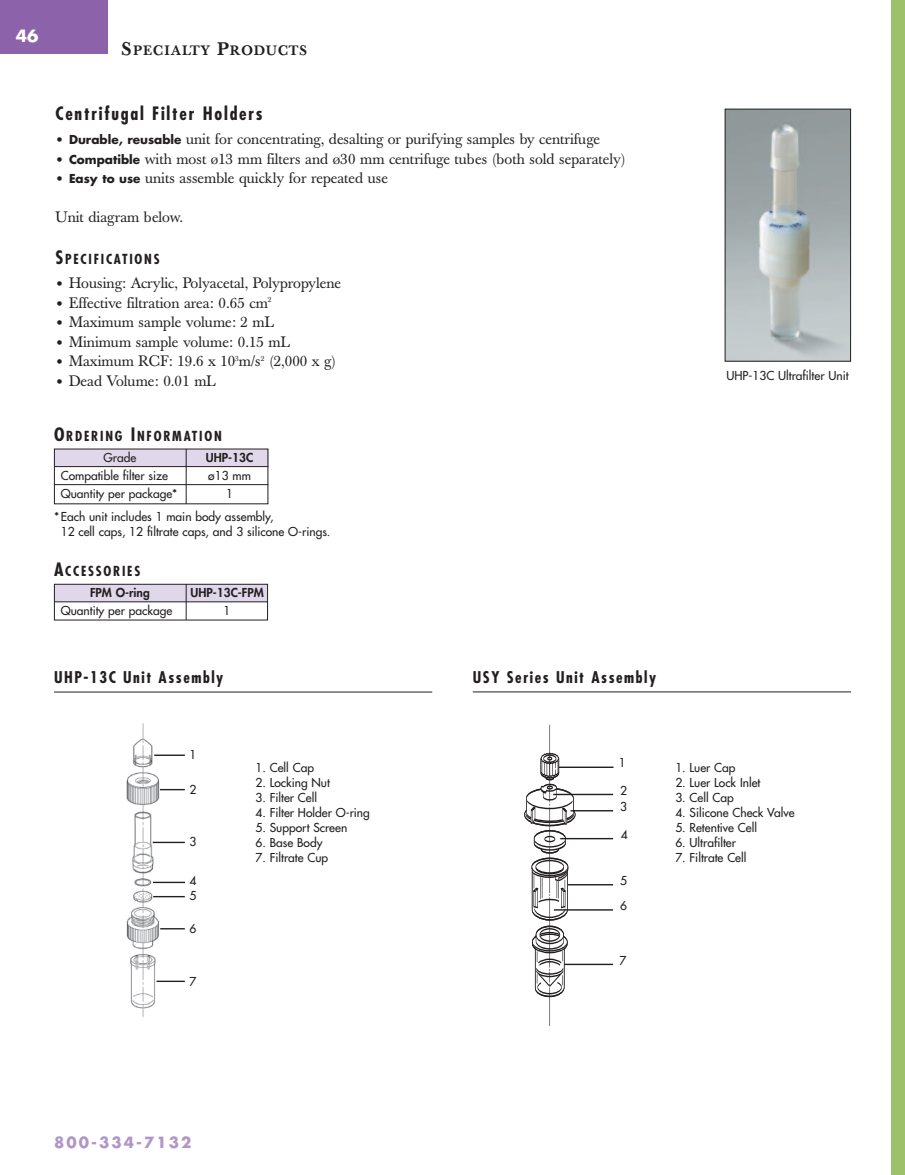
<style>
.page{position:relative;width:905px;height:1175px;background:#fff}
.page>*{position:absolute;margin:0;border:0;box-sizing:border-box;transform-origin:0 0}
.t1{font:700 condensed 18px "Futura";letter-spacing:.1em;color:#231f20}
.t2{font:700 16.5px "Futura";color:#fff}
.t3{font:700 condensed 15.75px "Futura";letter-spacing:.1em;color:#231f20}
.t4{font:15px "Baskerville";color:#231f20}
.t5{font:700 15px "Futura";letter-spacing:.135em;color:#b096c7}
.t6{font:700 condensed 13.5px "Futura";letter-spacing:.13em;color:#231f20}
.t7{font:500 13.5px "Baskerville";letter-spacing:.085em;color:#231f20}
.t8{font:12px/22.5px "Futura";color:#231f20}
.t9{font:800 12px "Futura";color:#231f20}
.s1{font-size:18px}
.s2{font-family:"Futura";font-weight:700;font-size:12px}
</style>
<div class="page">
<div style="left:0;top:0;width:108px;height:54px;background:#8c62aa"></div>
<img style="left:726px;top:111px;width:122px;height:248px">
<div style="left:724px;top:109px;width:126px;height:252px;border:1px solid #231f20"></div>
<div style="left:54px;top:449px;width:214px;height:17px;background:#e0d7ea"></div>
<hr style="left:54px;top:466px;width:214px;height:1px;background:#231f20">
<hr style="left:54px;top:484px;width:214px;height:1px;background:#231f20">
<hr style="left:186px;top:449px;width:1px;height:55px;background:#231f20">
<div style="left:54px;top:584px;width:213px;height:17px;background:#e0d7ea"></div>
<div style="left:54px;top:584px;width:214px;height:36px;border:1px solid #231f20"></div>
<hr style="left:54px;top:601px;width:213px;height:1px;background:#231f20">
<hr style="left:186px;top:584px;width:1px;height:36px;background:#231f20">
<hr style="left:556px;top:767px;width:57px;height:1px;background:#231f20">
<hr style="left:549px;top:724px;width:1px;height:78px;background:#231f20">
<hr style="left:549px;top:987px;width:1px;height:39px;background:#231f20">
<svg style="left:524px;top:752px;width:51px;height:245px"></svg>
<hr style="left:553px;top:794px;width:60px;height:1px;background:#231f20">
<hr style="left:570px;top:810px;width:43px;height:1px;background:#231f20">
<hr style="left:560px;top:838px;width:53px;height:1px;background:#231f20">
<hr style="left:564px;top:964px;width:49px;height:1px;background:#231f20">
<hr style="left:554px;top:909px;width:59px;height:1px;background:#231f20">
<hr style="left:567px;top:884px;width:46px;height:1px;background:#231f20">
<hr style="left:54px;top:691px;width:378px;height:1px;background:#231f20">
<hr style="left:472px;top:691px;width:378px;height:1px;background:#231f20">
<img style="left:126px;top:723px;width:60px;height:294px">
<hr style="left:154px;top:755px;width:31px;height:1px;background:#231f20">
<svg style="left:160px;top:789px;width:25px;height:1px"></svg>
<hr style="left:153px;top:842px;width:32px;height:1px;background:#231f20">
<hr style="left:153px;top:882px;width:32px;height:1px;background:#231f20">
<hr style="left:153px;top:896px;width:32px;height:1px;background:#231f20">
<svg style="left:160px;top:928px;width:25px;height:1px"></svg>
<svg style="left:156px;top:981px;width:29px;height:1px"></svg>
<div style="left:891px;top:0;width:13px;height:1174px;background:#9dc16b"></div>
<p class="t2" style="left:16px;top:28px;width:24px">46</p>
<p class="t7" style="left:122px;top:46px;width:187px"><span class="s1">S</span>PECIALTY <span class="s1">P</span>RODUCTS</p>
<p class="t1" style="left:56px;top:106px;width:209px">Centrifugal Filter Holders</p>
<p class="t4" style="left:56px;top:134px;width:546px"><span class="s2">• Durable, reusable</span> unit for concentrating, desalting or purifying samples by centrifuge</p>
<p class="t4" style="left:56px;top:153px;width:571px"><span class="s2">• Compatible</span> with most ø13 mm filters and ø30 mm centrifuge tubes (both sold separately)</p>
<p class="t4" style="left:56px;top:173px;width:334px"><span class="s2">• Easy to use</span> units assemble quickly for repeated use</p>
<p class="t4" style="left:55px;top:212px;width:129px">Unit diagram below.</p>
<p class="t6" style="left:56px;top:253px;width:106px"><span class="s1">S</span>PECIFICATIONS</p>
<p class="t4" style="left:56px;top:278px;width:287px"><span class="s2">•</span> Housing: Acrylic, Polyacetal, Polypropylene</p>
<p class="t4" style="left:56px;top:297px;width:218px"><span class="s2">•</span> Effective filtration area: 0.65 cm<sup>2</sup></p>
<p class="t4" style="left:56px;top:317px;width:220px"><span class="s2">•</span> Maximum sample volume: 2 mL</p>
<p class="t4" style="left:56px;top:336px;width:236px"><span class="s2">•</span> Minimum sample volume: 0.15 mL</p>
<p class="t4" style="left:56px;top:356px;width:282px"><span class="s2">•</span> Maximum RCF: 19.6 x 10<sup>3</sup>m/s<sup>2</sup> (2,000 x g)</p>
<p class="t4" style="left:56px;top:375px;width:162px"><span class="s2">•</span> Dead Volume: 0.01 mL</p>
<p class="t6" style="left:54px;top:430px;width:169px"><span class="s1">O</span>RDERING <span class="s1">I</span>NFORMATION</p>
<p class="t8" style="left:103px;top:447px;width:34px">Grade</p>
<p class="t9" style="left:206px;top:452px;width:49px">UHP-13C</p>
<p class="t8" style="left:61px;top:465px;width:109px">Compatible filter size</p>
<p class="t8" style="left:208px;top:465px;width:44px">ø13 mm</p>
<p class="t8" style="left:61px;top:483px;width:118px">Quantity per package*</p>
<p class="t8" style="left:54px;top:483px;width:221px;text-indent:172px">1<br>*Each unit includes 1 main body assembly,</p>
<p class="t8" style="left:61px;top:521px;width:271px">12 cell caps, 12 filtrate caps, and 3 silicone O-rings.</p>
<p class="t6" style="left:54px;top:565px;width:88px"><span class="s1">A</span>CCESSORIES</p>
<p class="t9" style="left:90px;top:587px;width:61px">FPM O-ring</p>
<p class="t9" style="left:190px;top:587px;width:75px">UHP-13C-FPM</p>
<p class="t8" style="left:61px;top:600px;width:113px">Quantity per package</p>
<p class="t8" style="left:223px;top:600px;width:8px">1</p>
<p class="t3" style="left:54px;top:670px;width:171px">UHP-13C Unit Assembly</p>
<p class="t3" style="left:473px;top:670px;width:185px">USY Series Unit Assembly</p>
<p class="t8" style="left:726px;top:365px;width:124px">UHP-13C Ultrafilter Unit</p>
<p class="t8" style="left:190px;top:744px;width:8px">1</p>
<p class="t8" style="left:190px;top:778px;width:8px">2</p>
<p class="t8" style="left:190px;top:830px;width:8px">3</p>
<p class="t8" style="left:190px;top:874px;width:8px;line-height:14.4px">4<br>5</p>
<p class="t8" style="left:190px;top:918px;width:8px">6</p>
<p class="t8" style="left:189px;top:971px;width:9px">7</p>
<p class="t8" style="left:255px;top:757px;width:60px">1. Cell Cap</p>
<p class="t8" style="left:255px;top:772px;width:76px">2. Locking Nut</p>
<p class="t8" style="left:255px;top:787px;width:63px">3. Filter Cell</p>
<p class="t8" style="left:255px;top:802px;width:116px">4. Filter Holder O-ring</p>
<p class="t8" style="left:255px;top:817px;width:93px">5. Support Screen</p>
<p class="t8" style="left:255px;top:832px;width:68px">6. Base Body</p>
<p class="t8" style="left:255px;top:847px;width:74px">7. Filtrate Cup</p>
<p class="t8" style="left:618px;top:752px;width:8px">1</p>
<p class="t8" style="left:620px;top:783px;width:9px;line-height:16.5px">2<br>3</p>
<p class="t8" style="left:621px;top:824px;width:8px">4</p>
<p class="t8" style="left:620px;top:868px;width:9px;line-height:25.7px">5<br>6</p>
<p class="t8" style="left:619px;top:949px;width:9px">7</p>
<p class="t8" style="left:675px;top:757px;width:62px">1. Luer Cap</p>
<p class="t8" style="left:675px;top:772px;width:87px">2. Luer Lock Inlet</p>
<p class="t8" style="left:675px;top:787px;width:60px">3. Cell Cap</p>
<p class="t8" style="left:675px;top:802px;width:121px">4. Silicone Check Valve</p>
<p class="t8" style="left:675px;top:817px;width:83px">5. Retentive Cell</p>
<p class="t8" style="left:675px;top:832px;width:62px">6. Ultrafilter</p>
<p class="t8" style="left:675px;top:847px;width:73px">7. Filtrate Cell</p>
<p class="t5" style="left:54px;top:1135px;width:139px">800-334-7132</p>
</div>
